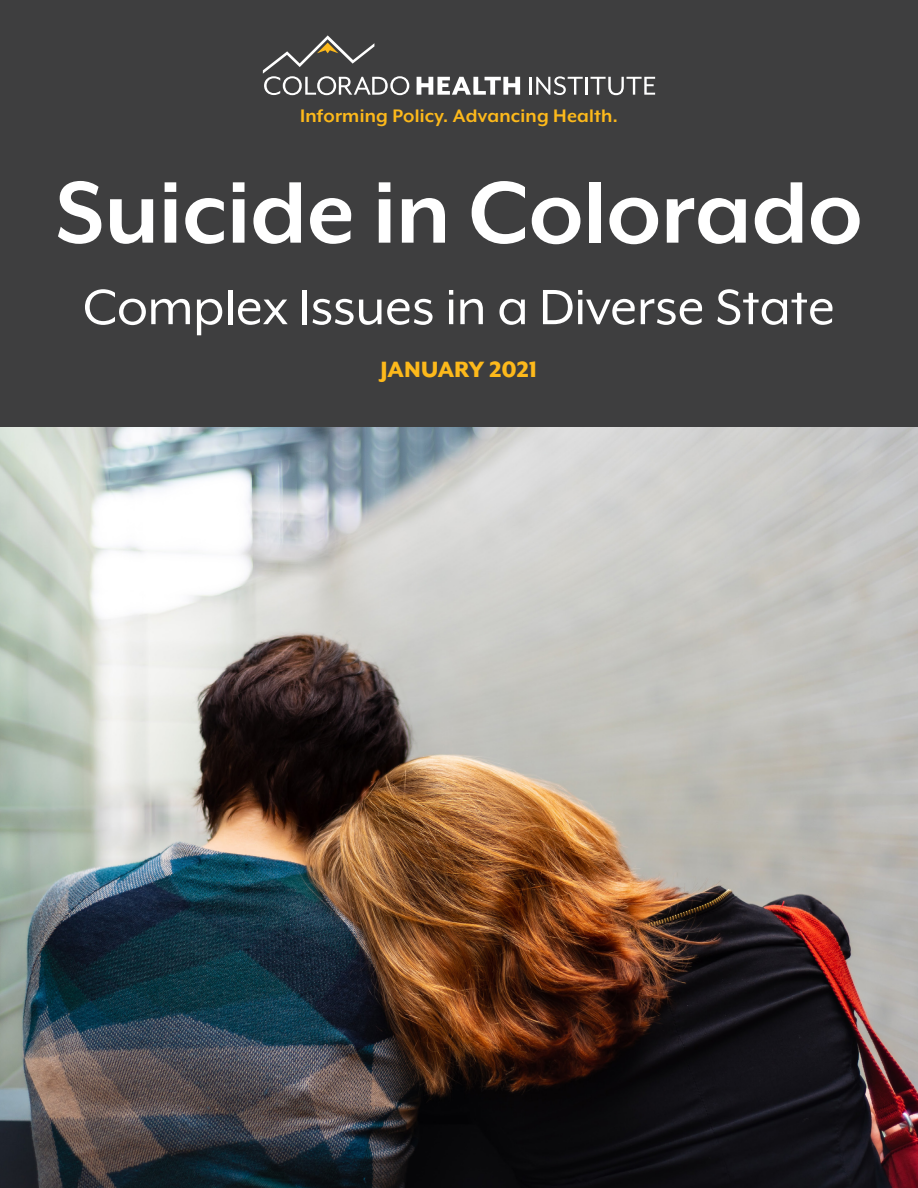
<style>
.page{position:relative;width:918px;height:1188px;background:#fff}
.page>*{position:absolute;margin:0;border:0;box-sizing:border-box;transform-origin:0 0}
.t1{font:700 100.5px "Mr Eaves XL Mod OT";color:#fff}
.t2{font:57px "Mr Eaves XL Mod OT";color:#fff}
.t3{font:800 25.5px "Mr Eaves XL Mod OT";color:#fdb91b}
.t4{font:700 20.85px "Mr Eaves XL Mod OT";letter-spacing:.01em;color:#fdb91b}
</style>
<div class="page">
<div style="left:0;top:0;width:918px;height:486px;background:#3e3e3f"></div>
<svg style="left:417px;top:77px;width:103px;height:18px"></svg>
<hr style="left:529px;top:77px;width:3px;height:18px;background:#fff">
<svg style="left:536px;top:76px;width:47px;height:19px"></svg>
<hr style="left:585px;top:77px;width:3px;height:18px;background:#fff">
<svg style="left:591px;top:77px;width:64px;height:18px"></svg>
<svg style="left:263px;top:35px;width:146px;height:60px"></svg>
<img style="left:0;top:428px;width:918px;height:760px">
<p class="t4" style="left:300px;top:106px;width:319px">Informing Policy. Advancing Health.</p>
<p class="t1" style="left:55px;top:162px;width:809px">Suicide in Colorado</p>
<p class="t2" style="left:83px;top:279px;width:753px">Complex Issues in a Diverse State</p>
<p class="t3" style="left:380px;top:357px;width:159px">JANUARY 2021</p>
</div>
